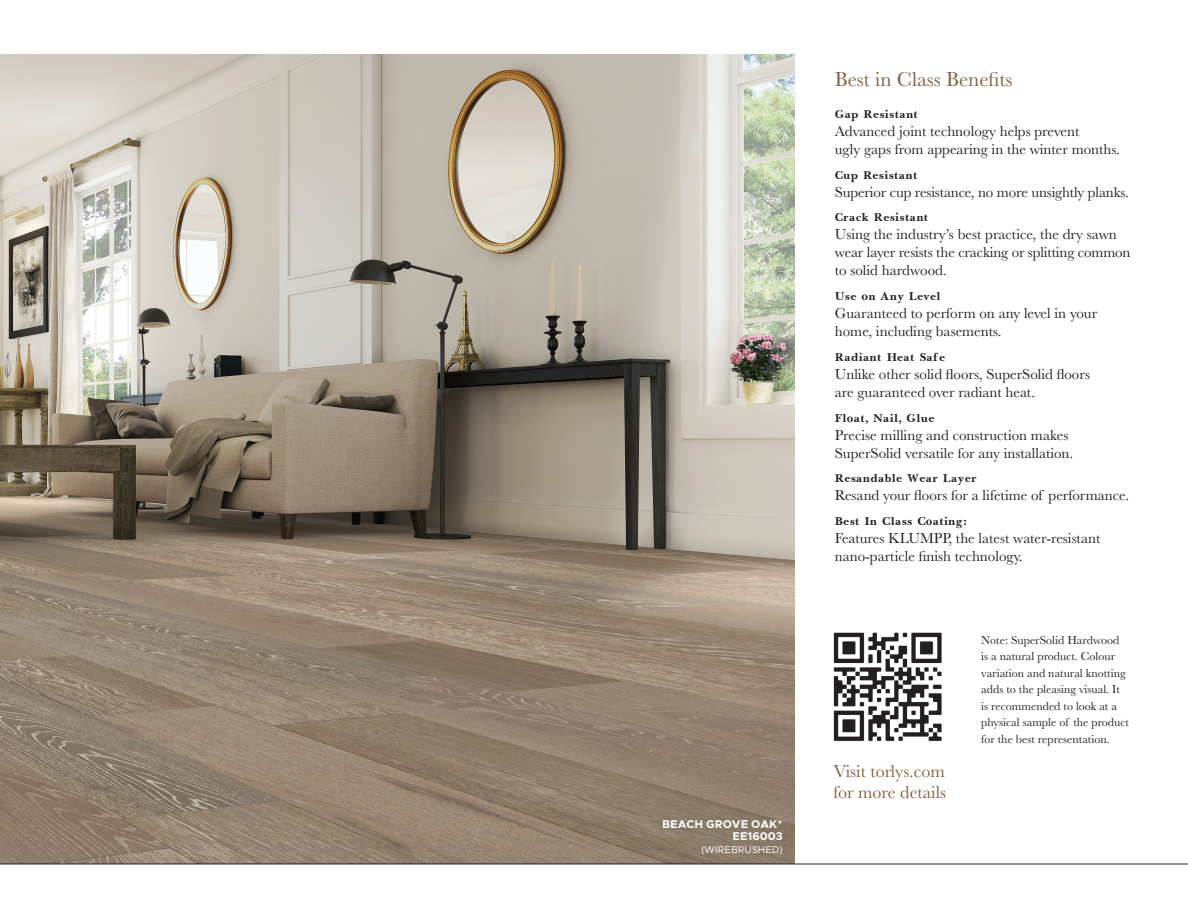
<style>
.page{position:relative;width:1188px;height:918px;background:#fff}
.page>*{position:absolute;margin:0;border:0;box-sizing:border-box;transform-origin:0 0}
.t1{font:21px "Baskerville";color:#83613f}
.t2{font:18px/21px "Baskerville";color:#83613f}
.t3{font:15px/18px "Baskerville";color:#231f20}
.t4{font:700 13.5px "Baskerville";color:#231f20}
.t5{font:12px/16.5px "Baskerville";color:#231f20}
.t6{font:700 11.25px "Clarity City";color:#fff}
.t7{font:9.75px "Clarity City";color:#fff}
</style>
<div class="page">
<img style="left:0;top:54px;width:795px;height:810px">
<hr style="left:0;top:864px;width:1188px;height:1px;background:#231f20">
<img style="left:833px;top:632px;width:109px;height:110px">
<p class="t6" style="left:662px;top:817px;width:122px">BEACH GROVE OAK*</p>
<p class="t6" style="left:732px;top:829px;width:52px">EE16003</p>
<p class="t7" style="left:701px;top:844px;width:83px">(WIREBRUSHED)</p>
<p class="t1" style="left:835px;top:66px;width:179px">Best in Class Benefits</p>
<p class="t4" style="left:835px;top:107px;width:85px">Gap Resistant</p>
<p class="t3" style="left:835px;top:122px;width:287px">Advanced joint technology helps prevent<br>ugly gaps from appearing in the winter months.</p>
<p class="t4" style="left:835px;top:168px;width:85px">Cup Resistant</p>
<p class="t3" style="left:835px;top:183px;width:295px">Superior cup resistance, no more unsightly planks.</p>
<p class="t4" style="left:835px;top:211px;width:95px">Crack Resistant</p>
<p class="t3" style="left:835px;top:226px;width:297px">Using the industry’s best practice, the dry sawn wear layer resists the cracking or splitting common to solid hardwood.</p>
<p class="t4" style="left:835px;top:289px;width:108px">Use on Any Level</p>
<p class="t3" style="left:835px;top:304px;width:264px">Guaranteed to perform on any level in your home, including basements.</p>
<p class="t4" style="left:835px;top:350px;width:112px">Radiant Heat Safe</p>
<p class="t3" style="left:835px;top:365px;width:257px">Unlike other solid floors, SuperSolid floors are guaranteed over radiant heat.</p>
<p class="t4" style="left:835px;top:411px;width:101px">Float, Nail, Glue</p>
<p class="t3" style="left:835px;top:426px;width:240px">Precise milling and construction makes<br>SuperSolid versatile for any installation.</p>
<p class="t4" style="left:835px;top:472px;width:144px">Resandable Wear Layer</p>
<p class="t3" style="left:835px;top:487px;width:296px">Resand your floors for a lifetime of performance.</p>
<p class="t4" style="left:835px;top:514px;width:133px">Best In Class Coating:</p>
<p class="t3" style="left:835px;top:529px;width:267px">Features KLUMPP, the latest water-resistant nano-particle finish technology.</p>
<p class="t2" style="left:833px;top:761px;width:114px">Visit torlys.com for more details</p>
<p class="t5" style="left:981px;top:632px;width:149px">Note: SuperSolid Hardwood is a natural product. Colour variation and natural knotting adds to the pleasing visual. It is recommended to look at a physical sample of the product for the best representation.</p>
</div>
